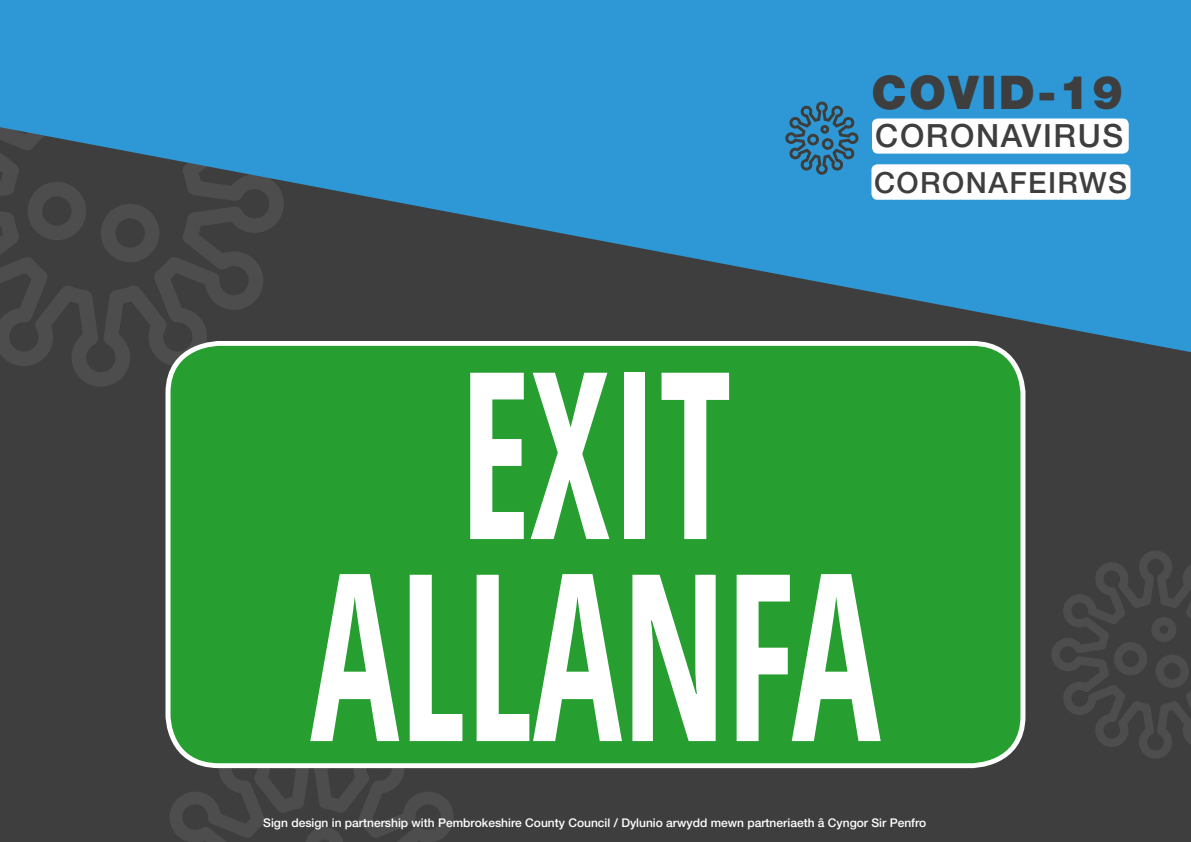
<style>
.page{position:relative;width:1191px;height:842px;background:#3e3e3f}
.page>*{position:absolute;margin:0;border:0;box-sizing:border-box;transform-origin:0 0}
.t1{font:700 condensed 233px "Open Sans";color:#fff;scale:.71 1}
.t2{font:900 46.5px "Helvetica Neue LT Pro";letter-spacing:.05em;color:#3e3e3f}
.t3{font:500 32px "Helvetica Neue LT Pro";letter-spacing:.05em;color:#3e3e3f}
.t4{font:500 29.2px "Helvetica Neue LT Pro";letter-spacing:.05em;color:#3e3e3f}
.t5{font:500 12px "Helvetica Neue LT Pro";color:#fff}
</style>
<div class="page">
<svg style="left:170px;top:733px;width:302px;height:109px"></svg>
<svg style="left:0;top:352px;width:190px;height:35px"></svg>
<svg style="left:1052px;top:551px;width:139px;height:207px"></svg>
<svg style="left:0;top:0;width:1191px;height:352px;fill:#2d98d5"></svg>
<svg style="left:785px;top:102px;width:73px;height:73px"></svg>
<div style="left:872px;top:119px;width:256px;height:35px;background:#fff;border-radius:6px"></div>
<div style="left:168px;top:344px;width:855px;height:421px;background:#269e30;border-radius:50px"></div>
<div style="left:165px;top:341px;width:860px;height:427px;border:5px solid #fff;border-radius:50px"></div>
<div style="left:871px;top:164px;width:259px;height:36px;background:#fff;border-radius:6px"></div>
<p class="t2" style="left:871px;top:65px;width:253px">COVID-19</p>
<p class="t3" style="left:875px;top:117px;width:249px">CORONAVIRUS</p>
<p class="t4" style="left:874px;top:165px;width:254px">CORONAFEIRWS</p>
<p class="t1" style="left:460px;top:292px;width:384px">EXIT</p>
<p class="t1" style="left:310px;top:494px;width:804px">ALLANFA</p>
<p class="t5" style="left:263px;top:816px;width:664px">Sign design in partnership with Pembrokeshire County Council / Dylunio arwydd mewn partneriaeth â Cyngor Sir Penfro</p>
</div>
